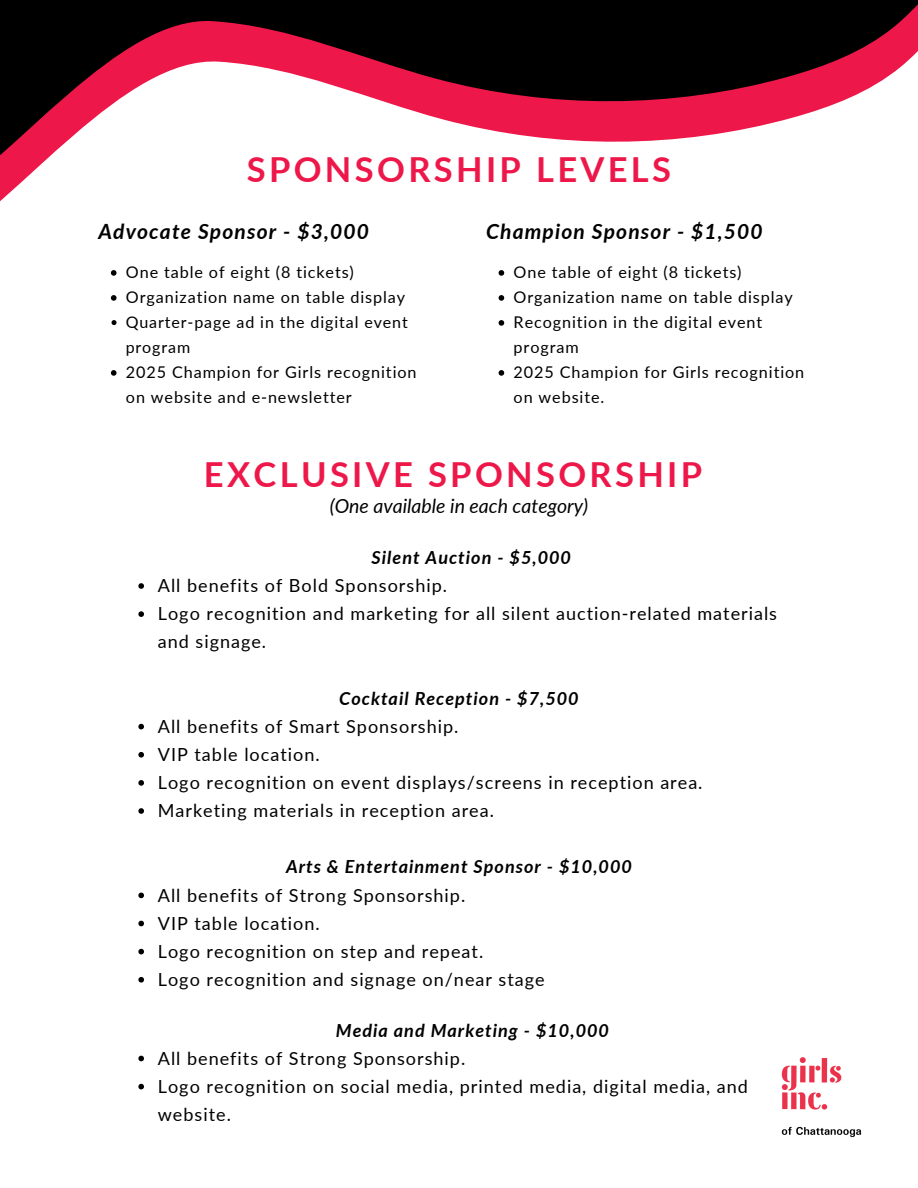
<style>
.page{position:relative;width:918px;height:1188px;background:#fff}
.page>*{position:absolute;margin:0;border:0;box-sizing:border-box;transform-origin:0 0}
.t1{font:700 34.5px "Lato";letter-spacing:.095em;color:#ed1849}
.t2{font:italic 700 21px "Lato";letter-spacing:.055em;color:#000}
.t3{font:italic 19.5px "Lato";color:#000}
.t4{font:18px/28.2px "Lato";letter-spacing:.055em;color:#000}
.t5{font:italic 700 18px "Lato";letter-spacing:.055em;color:#000}
.t6{font:16.2px/25px "Lato";letter-spacing:.055em;color:#000}
.t7{font:16.05px/25px "Lato";letter-spacing:.055em;color:#000}
</style>
<div class="page">
<svg style="left:0;top:0;width:918px;height:374px"></svg>
<svg style="left:138px;top:583px;width:6px;height:6px"></svg>
<svg style="left:138px;top:611px;width:6px;height:6px"></svg>
<svg style="left:138px;top:724px;width:6px;height:5px"></svg>
<svg style="left:138px;top:752px;width:6px;height:6px"></svg>
<svg style="left:138px;top:780px;width:6px;height:6px"></svg>
<svg style="left:138px;top:808px;width:6px;height:6px"></svg>
<svg style="left:138px;top:893px;width:6px;height:5px"></svg>
<svg style="left:138px;top:921px;width:6px;height:5px"></svg>
<svg style="left:138px;top:949px;width:6px;height:5px"></svg>
<svg style="left:138px;top:977px;width:6px;height:6px"></svg>
<svg style="left:138px;top:1056px;width:6px;height:5px"></svg>
<svg style="left:138px;top:1084px;width:6px;height:5px"></svg>
<svg style="left:111px;top:270px;width:6px;height:6px"></svg>
<svg style="left:111px;top:295px;width:6px;height:6px"></svg>
<svg style="left:112px;top:320px;width:5px;height:5px"></svg>
<svg style="left:111px;top:370px;width:6px;height:6px"></svg>
<svg style="left:499px;top:270px;width:5px;height:6px"></svg>
<svg style="left:499px;top:295px;width:5px;height:6px"></svg>
<svg style="left:499px;top:320px;width:5px;height:6px"></svg>
<svg style="left:499px;top:370px;width:5px;height:6px"></svg>
<img style="left:781px;top:1057px;width:81px;height:81px">
<p class="t1" style="left:247px;top:148px;width:426px">SPONSORSHIP LEVELS</p>
<h5 class="t2" style="left:98px;top:218px;width:272px">Advocate Sponsor - $3,000</h5>
<h4 class="t6" style="left:126px;top:259px;width:230px">One table of eight (8 tickets)</h4>
<p class="t6" style="left:126px;top:284px;width:281px">Organization name on table display</p>
<p class="t7" style="left:126px;top:309px;width:284px">Quarter-page ad in the digital event program</p>
<p class="t6" style="left:126px;top:359px;width:292px">2025 Champion for Girls recognition on website and e-newsletter</p>
<p class="t2" style="left:486px;top:218px;width:278px">Champion Sponsor - $1,500</p>
<h4 class="t6" style="left:514px;top:259px;width:230px">One table of eight (8 tickets)</h4>
<p class="t6" style="left:514px;top:284px;width:281px">Organization name on table display</p>
<p class="t6" style="left:514px;top:309px;width:250px">Recognition in the digital event program</p>
<p class="t6" style="left:514px;top:359px;width:292px">2025 Champion for Girls recognition on website.</p>
<p class="t1" style="left:204px;top:453px;width:500px">EXCLUSIVE SPONSORSHIP</p>
<h4 class="t3" style="left:330px;top:494px;width:260px">(One available in each category)</h4>
<p class="t5" style="left:372px;top:546px;width:201px">Silent Auction - $5,000</p>
<p class="t4" style="left:158px;top:571px;width:291px">All benefits of Bold Sponsorship.</p>
<h1 class="t4" style="left:158px;top:599px;width:621px">Logo recognition and marketing for all silent auction-related materials and signage.</h1>
<p class="t5" style="left:339px;top:687px;width:241px">Cocktail Reception - $7,500</p>
<p class="t4" style="left:158px;top:712px;width:302px">All benefits of Smart Sponsorship.</p>
<p class="t4" style="left:158px;top:740px;width:163px">VIP table location.</p>
<p class="t4" style="left:158px;top:768px;width:546px">Logo recognition on event displays/screens in reception area.</p>
<h2 class="t4" style="left:158px;top:796px;width:338px">Marketing materials in reception area.</h2>
<p class="t5" style="left:286px;top:856px;width:347px">Arts &amp; Entertainment Sponsor - $10,000</p>
<p class="t4" style="left:158px;top:881px;width:309px">All benefits of Strong Sponsorship.</p>
<p class="t4" style="left:158px;top:909px;width:163px">VIP table location.</p>
<p class="t4" style="left:158px;top:937px;width:327px">Logo recognition on step and repeat.</p>
<h1 class="t4" style="left:158px;top:965px;width:388px">Logo recognition and signage on/near stage</h1>
<h3 class="t5" style="left:336px;top:1019px;width:275px">Media and Marketing - $10,000</h3>
<h4 class="t4" style="left:158px;top:1044px;width:309px">All benefits of Strong Sponsorship.</h4>
<p class="t4" style="left:158px;top:1072px;width:592px">Logo recognition on social media, printed media, digital media, and website.</p>
</div>
